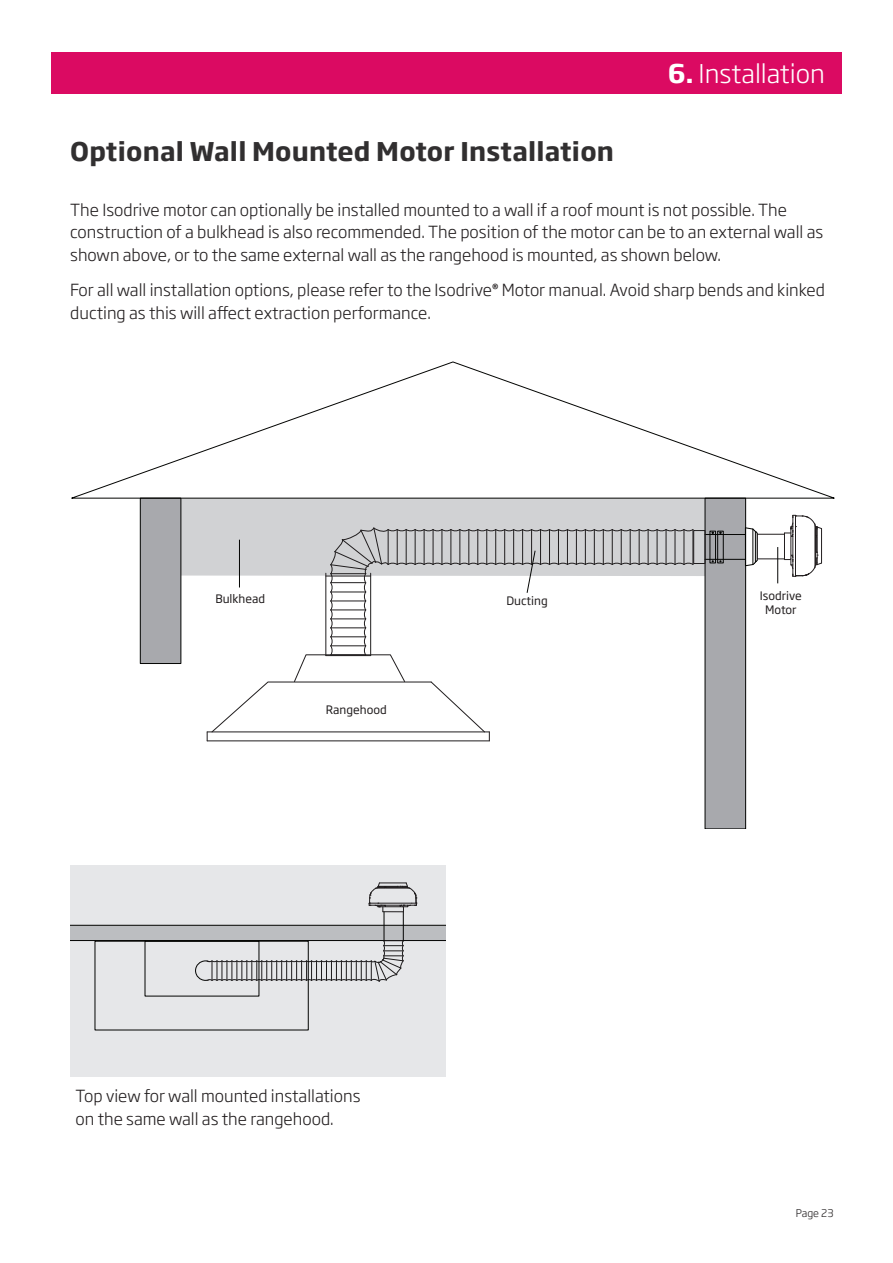
<style>
.page{position:relative;width:893px;height:1263px;background:#fff}
.page>*{position:absolute;margin:0;border:0;box-sizing:border-box;transform-origin:0 0}
.t1{font:700 25.5px "Soho Gothic Pro";letter-spacing:.01em;color:#312f30}
.t2{font:300 25.5px "Soho Gothic Pro";color:#fff}
.t3{font:300 16.5px/22.5px "Soho Gothic Pro";color:#231f20}
.t4{font:11.55px/13.8px "Soho Gothic Pro";color:#231f20;text-align:center}
.t5{font:300 10.5px "Soho Gothic Pro";color:#231f20}
.s1{font-weight:700}
</style>
<div class="page">
<div style="left:51px;top:52px;width:791px;height:42px;background:#db0a62"></div>
<div style="left:181px;top:499px;width:524px;height:77px;background:#d1d2d4"></div>
<div style="left:705px;top:498px;width:41px;height:331px;background:#a8a9ad"></div>
<div style="left:705px;top:498px;width:41px;height:331px;border:1px solid #040503"></div>
<div style="left:140px;top:498px;width:41px;height:165px;background:#a8a9ad"></div>
<div style="left:140px;top:498px;width:41px;height:166px;border:1px solid #040503"></div>
<hr style="left:705px;top:534px;width:40px;height:1px;background:#040503">
<hr style="left:705px;top:559px;width:40px;height:1px;background:#040503">
<svg style="left:744px;top:514px;width:78px;height:63px"></svg>
<hr style="left:821px;top:529px;width:1px;height:34px;background:#231f20">
<div style="left:693px;top:530px;width:12px;height:34px;border:1px solid #201d1e"></div>
<div style="left:757px;top:534px;width:27px;height:25px;background:#fff"></div>
<div style="left:757px;top:534px;width:28px;height:25px;border:1px solid #231f20"></div>
<div style="left:717px;top:531px;width:7px;height:32px;border:1px solid #040503"></div>
<div style="left:710px;top:531px;width:6px;height:32px;border:1px solid #040503"></div>
<svg style="left:71px;top:361px;width:764px;height:138px"></svg>
<svg style="left:207px;top:527px;width:487px;height:214px"></svg>
<hr style="left:239px;top:540px;width:1px;height:47px;background:#040503">
<hr style="left:777px;top:547px;width:1px;height:36px;background:#040503">
<div style="left:70px;top:865px;width:375px;height:211px;background:#e6e7e9"></div>
<svg style="left:70px;top:882px;width:375px;height:100px"></svg>
<div style="left:145px;top:941px;width:114px;height:55px;border:1px solid #040503"></div>
<p class="t1" style="left:70px;top:132px;width:545px">Optional Wall Mounted Motor Installation</p>
<p class="t2" style="left:668px;top:54px;width:158px"><span class="s1">6.</span> Installation</p>
<p class="t3" style="left:70px;top:197px;width:754px">The Isodrive motor can optionally be installed mounted to a wall if a roof mount is not possible. The construction of a bulkhead is also recommended. The position of the motor can be to an external wall as shown above, or to the same external wall as the rangehood is mounted, as shown below.</p>
<p class="t3" style="left:70px;top:278px;width:756px">For all wall installation options, please refer to the Isodrive<sup>®</sup> Motor manual. Avoid sharp bends and kinked ducting as this will affect extraction performance.</p>
<p class="t4" style="left:215px;top:591px;width:51px">Bulkhead</p>
<p class="t4" style="left:326px;top:702px;width:62px">Rangehood</p>
<p class="t4" style="left:506px;top:594px;width:43px">Ducting</p>
<p class="t3" style="left:76px;top:1084px;width:286px">Top view for wall mounted installations on the same wall as the rangehood.</p>
<p class="t4" style="left:760px;top:588px;width:43px">Isodrive<br>Motor</p>
<p class="t5" style="left:796px;top:1205px;width:39px">Page 23</p>
</div>
